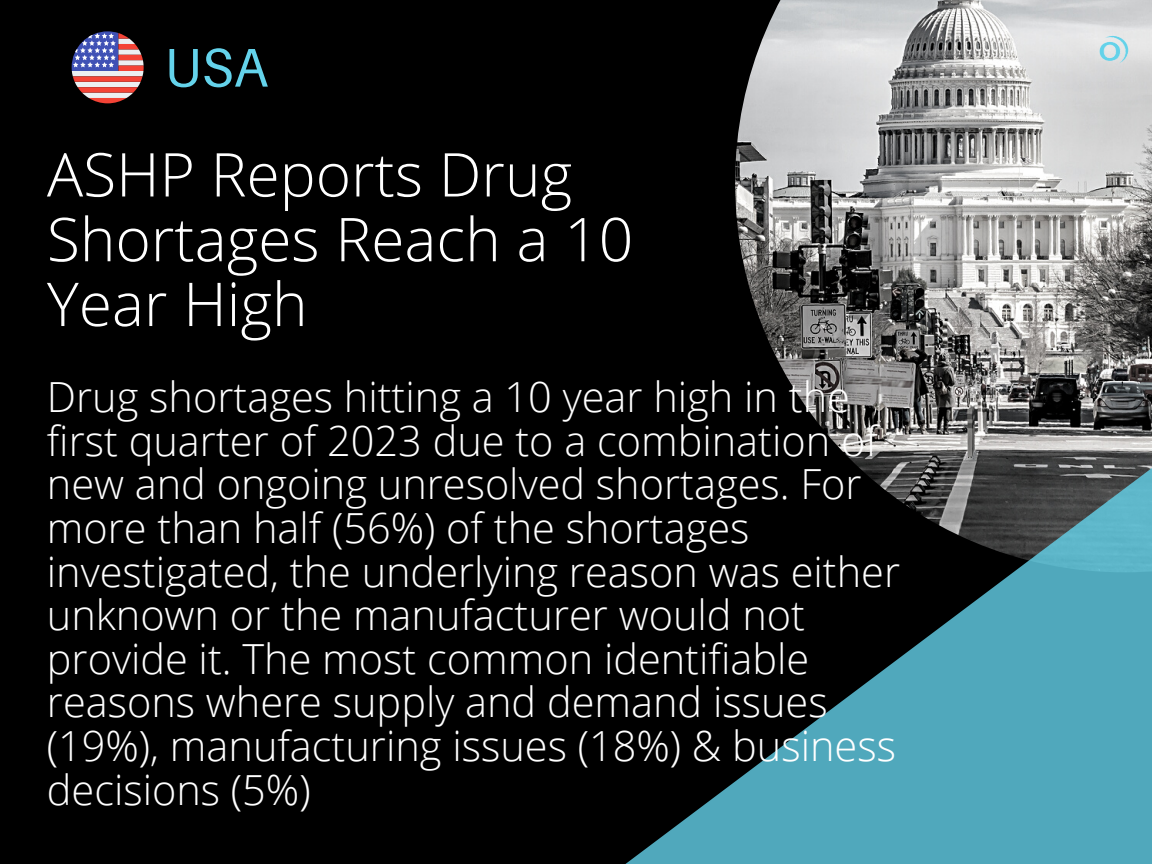
<style>
.page{position:relative;width:1152px;height:864px;background:#000}
.page>*{position:absolute;margin:0;border:0;box-sizing:border-box;transform-origin:0 0}
.t1{font:300 60.45px/64.8px "Open Sans";color:#fff}
.t2{font:54.45px "Aileron";color:#64d3eb}
.t3{font:300 41.55px/43.7px "Open Sans";color:#fff}
</style>
<div class="page">
<img style="left:735px;top:0;width:417px;height:323px">
<img style="left:1100px;top:35px;width:28px;height:28px">
<svg style="left:625px;top:323px;width:527px;height:541px"></svg>
<svg style="left:72px;top:31px;width:72px;height:72px"></svg>
<p class="t2" style="left:164px;top:34px;width:105px">USA</p>
<p class="t1" style="left:47px;top:141px;width:588px">ASHP Reports Drug<br>Shortages Reach a 10<br>Year High</p>
<p class="t3" style="left:47px;top:374px;width:855px">Drug shortages hitting a 10 year high in the first quarter of 2023 due to a combination of new and ongoing unresolved shortages. For more than half (56%) of the shortages investigated, the underlying reason was either unknown or the manufacturer would not provide it. The most common identifiable reasons where supply and demand issues (19%), manufacturing issues (18%) &amp; business decisions (5%)</p>
</div>
